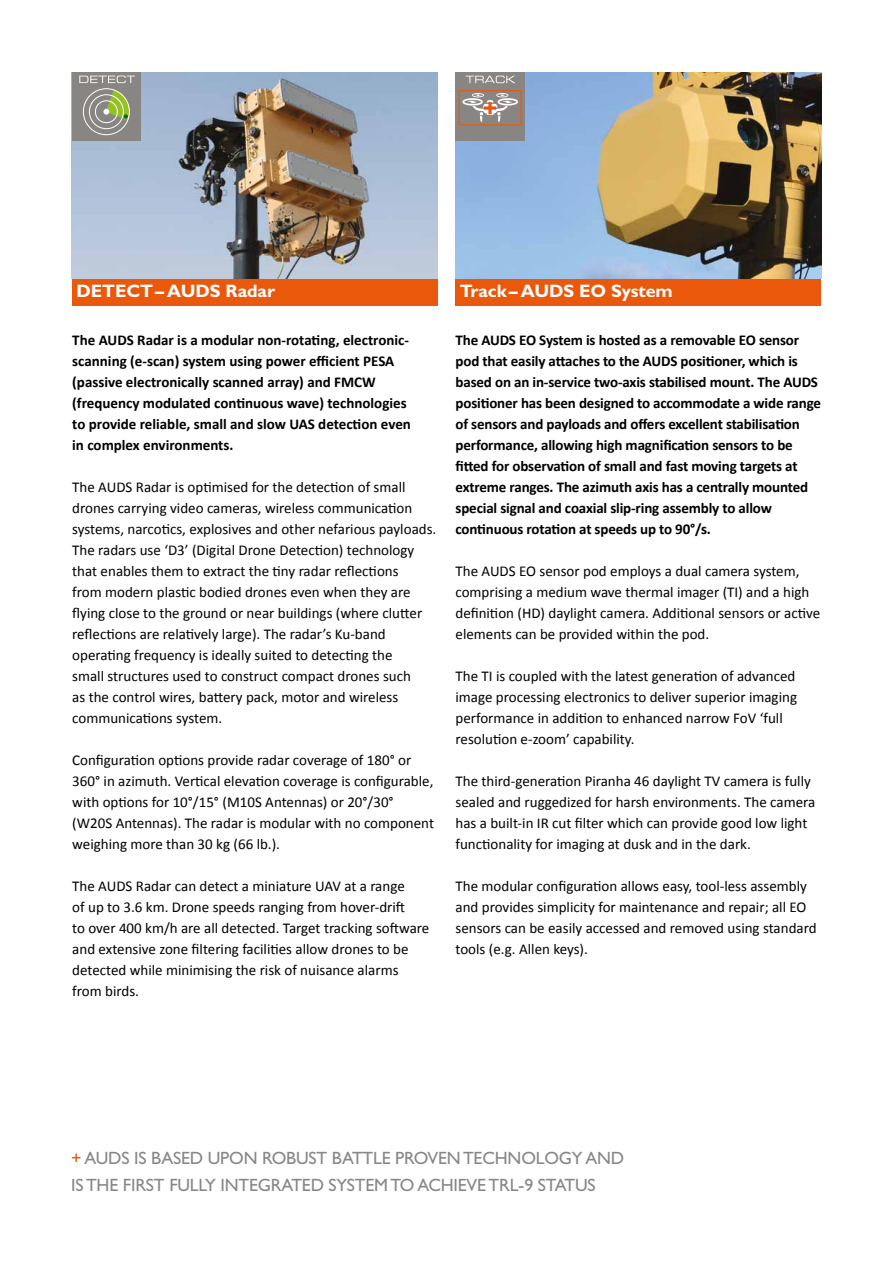
<style>
.page{position:relative;width:893px;height:1263px;background:#fff}
.page>*{position:absolute;margin:0;border:0;box-sizing:border-box;transform-origin:0 0}
.t1{font:700 18px "Gill Sans";letter-spacing:-.005em;color:#fff}
.t2{font:17.85px/26.7px "Gill Sans";letter-spacing:-.01em;color:#878787}
.t3{font:15px/21px "Calibri";color:#000}
.t4{font:700 15px/21px "Calibri";letter-spacing:-.01em;color:#000}
.s1{color:#ea580c}
</style>
<div class="page">
<div style="left:455px;top:279px;width:366px;height:26px;background:#ea580c"></div>
<div style="left:72px;top:279px;width:366px;height:26px;background:#ea580c"></div>
<img style="left:72px;top:72px;width:366px;height:207px">
<div style="left:72px;top:72px;width:69px;height:69px;background:#898583"></div>
<div style="left:89px;top:94px;width:35px;height:35px;border:1px solid #fff;border-radius:50%"></div>
<div style="left:83px;top:88px;width:47px;height:47px;border:1px solid #fff;border-radius:50%"></div>
<svg style="left:79px;top:76px;width:56px;height:7px"></svg>
<div style="left:95px;top:100px;width:23px;height:23px;border:1px solid #fff;border-radius:50%"></div>
<svg style="left:104px;top:89px;width:26px;height:31px"></svg>
<img style="left:455px;top:72px;width:366px;height:207px">
<div style="left:455px;top:72px;width:70px;height:69px;background:#898583"></div>
<svg style="left:466px;top:76px;width:49px;height:7px"></svg>
<svg style="left:459px;top:90px;width:62px;height:35px"></svg>
<svg style="left:488px;top:102px;width:4px;height:12px"></svg>
<svg style="left:484px;top:106px;width:12px;height:4px"></svg>
<p class="t1" style="left:77px;top:280px;width:200px">DETECT– AUDS Radar</p>
<p class="t4" style="left:72px;top:329px;width:340px">The AUDS Radar is a modular non-rotating, electronic&shy;scanning (e-scan) system using power efficient PESA (passive electronically scanned array) and FMCW (frequency modulated continuous wave) technologies to provide reliable, small and slow UAS detection even in complex environments.</p>
<p class="t3" style="left:72px;top:476px;width:366px">The AUDS Radar is optimised for the detection of small drones carrying video cameras, wireless communication systems, narcotics, explosives and other nefarious payloads.<br>The radars use ‘D3’ (Digital Drone Detection) technology that enables them to extract the tiny radar reflections<br>from modern plastic bodied drones even when they are flying close to the ground or near buildings (where clutter reflections are relatively large). The radar’s Ku-band operating frequency is ideally suited to detecting the<br>small structures used to construct compact drones such<br>as the control wires, battery pack, motor and wireless communications system.</p>
<p class="t3" style="left:72px;top:749px;width:363px">Configuration options provide radar coverage of 180° or 360° in azimuth. Vertical elevation coverage is configurable, with options for 10°/15° (M10S Antennas) or 20°/30° (W20S Antennas). The radar is modular with no component weighing more than 30 kg (66 lb.).</p>
<p class="t3" style="left:72px;top:875px;width:359px">The AUDS Radar can detect a miniature UAV at a range<br>of up to 3.6 km. Drone speeds ranging from hover-drift<br>to over 400 km/h are all detected. Target tracking software and extensive zone filtering facilities allow drones to be detected while minimising the risk of nuisance alarms from birds.</p>
<p class="t1" style="left:460px;top:280px;width:215px">Track– AUDS EO System</p>
<p class="t4" style="left:455px;top:329px;width:367px">The AUDS EO System is hosted as a removable EO sensor pod that easily attaches to the AUDS positioner, which is based on an in-service two-axis stabilised mount. The AUDS positioner has been designed to accommodate a wide range of sensors and payloads and offers excellent stabilisation performance, allowing high magnification sensors to be fitted for observation of small and fast moving targets at extreme ranges. The azimuth axis has a centrally mounted special signal and coaxial slip-ring assembly to allow continuous rotation at speeds up to 90°/s.</p>
<p class="t3" style="left:455px;top:560px;width:366px">The AUDS EO sensor pod employs a dual camera system, comprising a medium wave thermal imager (TI) and a high definition (HD) daylight camera. Additional sensors or active elements can be provided within the pod.</p>
<p class="t3" style="left:455px;top:665px;width:343px">The TI is coupled with the latest generation of advanced image processing electronics to deliver superior imaging performance in addition to enhanced narrow FoV ‘full resolution e-zoom’ capability.</p>
<p class="t3" style="left:455px;top:770px;width:361px">The third-generation Piranha 46 daylight TV camera is fully sealed and ruggedized for harsh environments. The camera has a built-in IR cut filter which can provide good low light functionality for imaging at dusk and in the dark.</p>
<p class="t3" style="left:455px;top:875px;width:363px">The modular configuration allows easy, tool-less assembly and provides simplicity for maintenance and repair; all EO sensors can be easily accessed and removed using standard tools (e.g. Allen keys).</p>
<p class="t2" style="left:71px;top:1144px;width:555px"><span class="s1">+</span> AUDS IS BASED UPON ROBUST BATTLE PROVEN TECHNOLOGY AND<br>IS THE FIRST FULLY INTEGRATED SYSTEM TO ACHIEVE TRL-9 STATUS</p>
</div>
